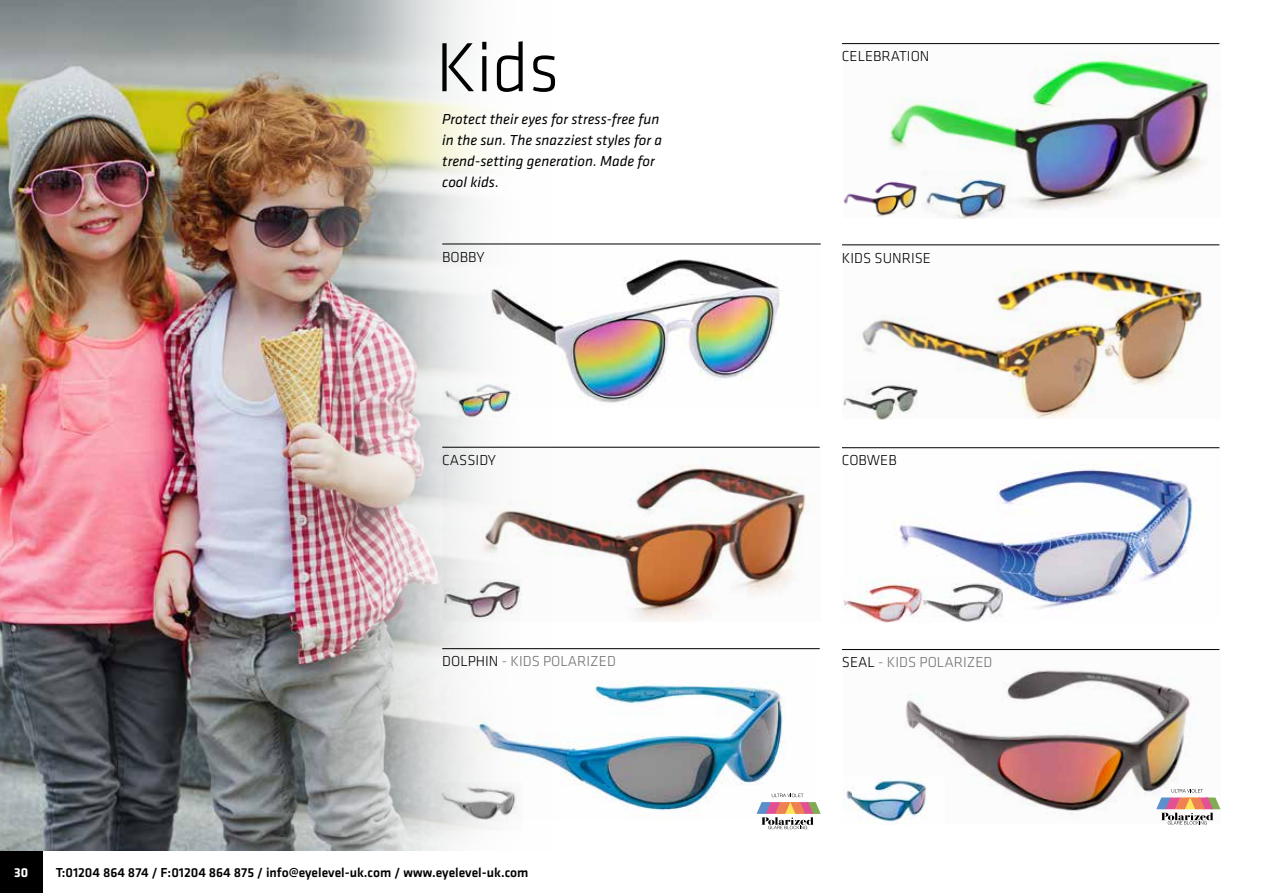
<style>
.page{position:relative;width:1263px;height:893px;background:#fff}
.page>*{position:absolute;margin:0;border:0;box-sizing:border-box;transform-origin:0 0}
.t1{font:300 72px "Klavika";color:#000}
.t2{font:italic 15px/21px "Klavika";color:#000}
.t3{font:300 15px "Klavika";color:#000}
.t4{font:300 15px "Klavika";color:#706f6f}
.t5{font:500 13.5px "Klavika";color:#000}
.t6{font:700 13.5px "Klavika";color:#fff}
.s1{color:#000}
</style>
<div class="page">
<div style="left:0;top:850px;width:43px;height:43px;background:#000"></div>
<img style="left:0;top:0;width:273px;height:850px">
<img style="left:273px;top:0;width:300px;height:851px">
<img style="left:339px;top:0;width:36px;height:851px">
<svg style="left:375px;top:0;width:182px;height:851px"></svg>
<img style="left:443px;top:446px;width:377px;height:175px">
<hr style="left:442px;top:447px;width:378px;height:1px;background:#000">
<img style="left:442px;top:579px;width:79px;height:39px">
<img style="left:843px;top:43px;width:377px;height:167px">
<hr style="left:842px;top:43px;width:377px;height:1px;background:#000">
<img style="left:843px;top:172px;width:169px;height:47px">
<img style="left:843px;top:447px;width:377px;height:162px">
<hr style="left:842px;top:447px;width:377px;height:1px;background:#000">
<img style="left:842px;top:576px;width:76px;height:47px">
<img style="left:918px;top:576px;width:87px;height:46px">
<hr style="left:442px;top:648px;width:378px;height:1px;background:#000">
<svg style="left:761px;top:802px;width:60px;height:27px"></svg>
<img style="left:843px;top:244px;width:377px;height:175px">
<hr style="left:842px;top:245px;width:377px;height:1px;background:#000">
<img style="left:843px;top:649px;width:377px;height:165px">
<hr style="left:842px;top:649px;width:377px;height:1px;background:#000">
<img style="left:843px;top:778px;width:101px;height:47px">
<svg style="left:1156px;top:789px;width:64px;height:36px"></svg>
<img style="left:442px;top:408px;width:75px;height:16px">
<img style="left:442px;top:245px;width:340px;height:163px">
<hr style="left:442px;top:244px;width:379px;height:1px;background:#000">
<img style="left:441px;top:648px;width:374px;height:172px">
<img style="left:436px;top:782px;width:86px;height:47px">
<h1 class="t1" style="left:436px;top:28px;width:125px">Kids</h1>
<p class="t2" style="left:442px;top:109px;width:221px">Protect their eyes for stress-free fun in the sun. The snazziest styles for a trend-setting generation. Made for cool kids.</p>
<p class="t3" style="left:442px;top:249px;width:44px">BOBBY</p>
<p class="t3" style="left:442px;top:452px;width:55px">CASSIDY</p>
<p class="t4" style="left:442px;top:653px;width:175px"><span class="s1">DOLPHIN</span> - KIDS POLARIZED</p>
<p class="t6" style="left:14px;top:865px;width:16px">30</p>
<p class="t5" style="left:56px;top:865px;width:474px">T:01204 864 874 / F:01204 864 875 / info@eyelevel-uk.com / www.eyelevel-uk.com</p>
<p class="t3" style="left:842px;top:48px;width:89px">CELEBRATION</p>
<p class="t3" style="left:842px;top:249px;width:90px">KIDS SUNRISE</p>
<p class="t3" style="left:842px;top:452px;width:56px">COBWEB</p>
<p class="t4" style="left:842px;top:654px;width:152px"><span class="s1">SEAL</span> - KIDS POLARIZED</p>
</div>
